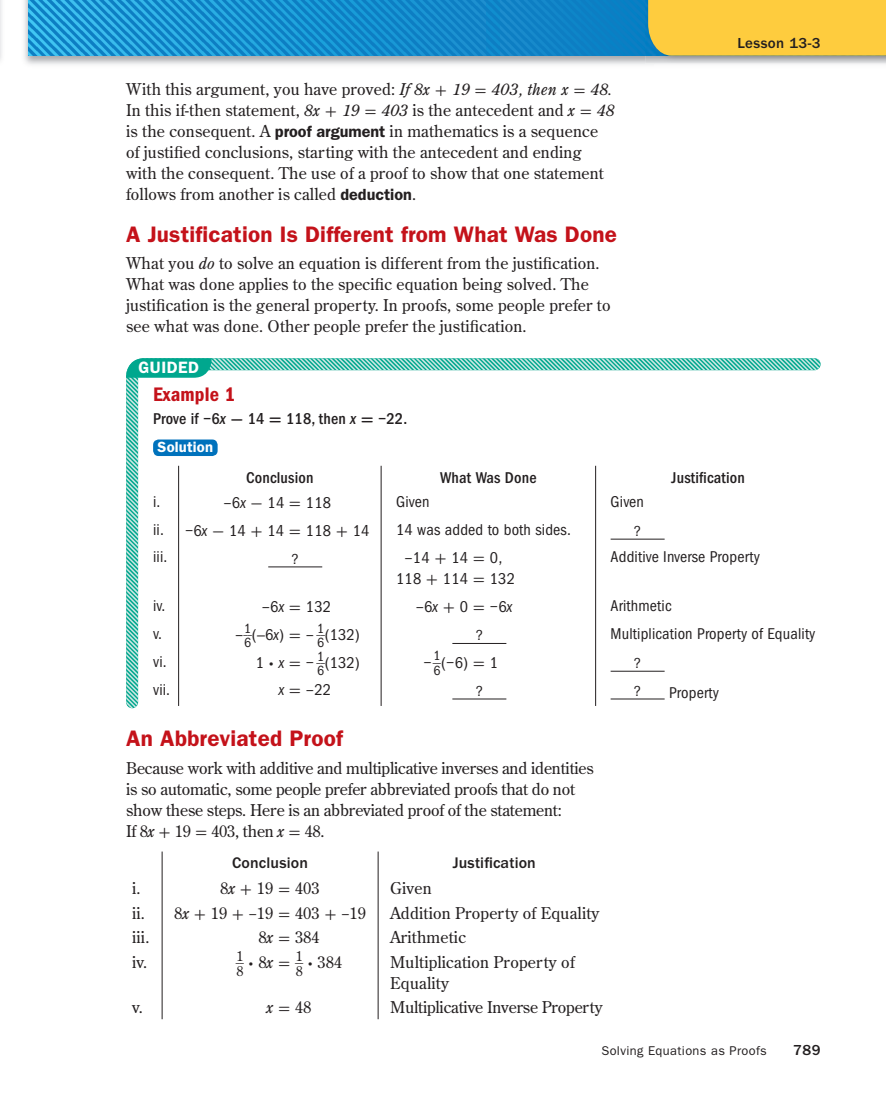
<style>
.page{position:relative;width:886px;height:1102px;background:#fff}
.page>*{position:absolute;margin:0;border:0;box-sizing:border-box;transform-origin:0 0}
.t1{font:600 22.5px "ITC Franklin Gothic Std";letter-spacing:.01em;color:#c4121a}
.t2{font:20.25px "ITC Franklin Gothic Std Dm Cd";letter-spacing:.01em;color:#c4121a}
.t3{font:600 16.5px "ITC Franklin Gothic Std";letter-spacing:.03em;color:#fff}
.t4{font:16.2px/21px "Century Old Style Std";letter-spacing:.01em;color:#231f20}
.t5{font:condensed 16.2px/21px "ITC Franklin Gothic Std";letter-spacing:.01em;color:#231f20;text-align:center}
.t6{font:16.2px/21px "Century Old Style Std";letter-spacing:-.01em;color:#231f20}
.t7{font:500 condensed 16.2px "ITC Franklin Gothic Std";letter-spacing:.01em;color:#231f20}
.t8{font:500 15.9px "ITC Franklin Gothic Std";letter-spacing:.01em;color:#231f20}
.t9{font:500 15px "ITC Franklin Gothic Std";letter-spacing:.025em;color:#231f20}
.t10{font:condensed 15px "ITC Franklin Gothic Std";color:#231f20}
.t11{font:600 14.85px "ITC Franklin Gothic Std";letter-spacing:.01em;color:#fff}
.t12{font:13.8px "Uni Math";color:#231f20;scale:.61 1}
.t13{font:13.8px/13.8px "Uni Math";color:#231f20;scale:.6 1}
.t14{font:condensed 13.8px "ITC Franklin Gothic Std";color:#231f20}
.t15{font:13.8px "Century Old Style Std";color:#231f20}
.t16{font:12.75px "ITC Franklin Gothic Std";letter-spacing:.03em;color:#231f20}
.s1{font-style:italic}
.s2{font-family:"Uni Math"}
.s3{font-family:"ITC Franklin Gothic Std";font-weight:600}
.s4{font-family:"Uni Math";font-weight:700;font-stretch:normal}
.s5{font-family:"Uni Math";font-stretch:normal}
.s6{font-family:"ITC Franklin Gothic Std";font-stretch:condensed;font-size:16.2px}
.s7{font-family:"ITC Franklin Gothic Std";font-stretch:condensed}
.s8{font-stretch:normal;font-size:15.75px}
.s9{font-family:"Century Old Style Std"}
</style>
<div class="page">
<img style="left:24px;top:0;width:630px;height:65px">
<img style="left:29px;top:0;width:616px;height:56px">
<img style="left:645px;top:0;width:241px;height:64px">
<svg style="left:162px;top:851px;width:1px;height:98px"></svg>
<svg style="left:378px;top:851px;width:1px;height:98px"></svg>
<hr style="left:162px;top:949px;width:1px;height:45px;background:#231f20">
<hr style="left:378px;top:949px;width:1px;height:45px;background:#231f20">
<svg style="left:162px;top:994px;width:1px;height:25px"></svg>
<svg style="left:378px;top:994px;width:1px;height:25px"></svg>
<img style="left:126px;top:358px;width:695px;height:350px">
<svg style="left:126px;top:358px;width:86px;height:19px;background:#13ad96"></svg>
<div style="left:648px;top:0;width:238px;height:56px;background:#fecc3e"></div>
<p class="t4" style="left:126px;top:80px;width:490px">With this argument, you have proved: <span class="s1">If 8x</span> <span class="s2">+</span> <span class="s1">19</span> <span class="s2">=</span> <span class="s1">403, then x</span> <span class="s2">=</span> <span class="s1">48.<br></span>In this if-then statement, <span class="s1">8x</span> <span class="s2">+</span> <span class="s1">19</span> <span class="s2">=</span> <span class="s1">403</span> is the antecedent and <span class="s1">x</span> <span class="s2">=</span> <span class="s1">48 </span>is the consequent. A <span class="s3">proof argument</span> in mathematics is a sequence of justified conclusions, starting with the antecedent and ending with the consequent. The use of a proof to show that one statement follows from another is called <span class="s3">deduction</span>.</p>
<p class="t1" style="left:126px;top:226px;width:492px">A Justification Is Different from What Was Done</p>
<p class="t4" style="left:126px;top:254px;width:486px">What you <span class="s1">do</span> to solve an equation is different from the justification.<br>What was done applies to the specific equation being solved. The justification is the general property. In proofs, some people prefer to see what was done. Other people prefer the justification.</p>
<p class="t3" style="left:139px;top:362px;width:62px">GUIDED</p>
<p class="t9" style="left:737px;top:38px;width:85px">Lesson 13-3</p>
<p class="t2" style="left:153px;top:387px;width:83px">Example 1</p>
<p class="t7" style="left:153px;top:412px;width:256px">Prove if −6<span class="s1">x</span> <span class="s4">-</span> 14 <span class="s4">=</span> 118, then <span class="s1">x</span> <span class="s4">=</span> −22.</p>
<p class="t11" style="left:158px;top:442px;width:57px">Solution</p>
<p class="t7" style="left:246px;top:471px;width:69px">Conclusion</p>
<p class="t7" style="left:440px;top:471px;width:98px">What Was Done</p>
<p class="t7" style="left:672px;top:471px;width:75px">Justification</p>
<p class="t5" style="left:153px;top:492px;width:9px">i.</p>
<p class="t5" style="left:223px;top:493px;width:109px">−6<span class="s1">x</span> <span class="s5">-</span> 14 <span class="s5">=</span> 118</p>
<p class="t5" style="left:396px;top:492px;width:35px">Given</p>
<p class="t5" style="left:611px;top:492px;width:35px">Given</p>
<p class="t5" style="left:153px;top:521px;width:218px">ii. −6<span class="s1">x</span> <span class="s5">-</span> 14 <span class="s5">+</span> 14 <span class="s5">=</span> 118 <span class="s5">+</span> 14</p>
<p class="t5" style="left:396px;top:520px;width:176px">14 was added to both sides.</p>
<p class="t10" style="left:634px;top:525px;width:9px">?</p>
<p class="t5" style="left:153px;top:547px;width:16px">iii.</p>
<p class="t10" style="left:292px;top:553px;width:9px">?</p>
<p class="t5" style="left:396px;top:548px;width:120px">−14 <span class="s5">+</span> 14 <span class="s5">=</span> 0,<br>118 <span class="s5">+</span> 114 <span class="s5">=</span> 132</p>
<p class="t5" style="left:611px;top:547px;width:151px">Additive Inverse Property</p>
<p class="t5" style="left:153px;top:596px;width:14px">iv.</p>
<p class="t5" style="left:262px;top:597px;width:71px">−6<span class="s1">x</span> <span class="s5">=</span> 132</p>
<p class="t5" style="left:416px;top:597px;width:98px">−6<span class="s1">x</span> <span class="s5">+</span> 0 <span class="s5">=</span> −6<span class="s1">x</span></p>
<p class="t5" style="left:611px;top:596px;width:63px">Arithmetic</p>
<p class="t5" style="left:153px;top:624px;width:10px">v.</p>
<p class="t12" style="left:235px;top:623px;width:29px"><span class="s6">−</span>__<span class="s7">1</span></p>
<p class="t5" style="left:244px;top:625px;width:82px"><sub>6</sub> (<span class="s8">–</span>6<span class="s1">x</span>) <span class="s5">=</span> − <sup>__</sup><sup>1</sup></p>
<p class="t5" style="left:317px;top:625px;width:44px"><sub>6</sub> (132)</p>
<p class="t10" style="left:476px;top:629px;width:9px">?</p>
<p class="t5" style="left:611px;top:624px;width:206px">Multiplication Property of Equality</p>
<p class="t5" style="left:153px;top:652px;width:15px">vi.</p>
<p class="t5" style="left:256px;top:653px;width:105px">1 <span class="s5">·</span> <span class="s1">x</span> <span class="s5">=</span> − <sup>__</sup><sup>1</sup>(132)</p>
<p class="t14" style="left:317px;top:666px;width:9px">6</p>
<p class="t12" style="left:423px;top:651px;width:31px"><span class="s6">−</span> _ _<span class="s7">1</span></p>
<p class="t5" style="left:433px;top:653px;width:66px"><sub>6</sub> (−6) <span class="s5">=</span> 1</p>
<p class="t10" style="left:634px;top:657px;width:9px">?</p>
<p class="t5" style="left:153px;top:679px;width:19px">vii.</p>
<p class="t5" style="left:279px;top:680px;width:54px"><span class="s1">x</span> <span class="s5">=</span> −22</p>
<p class="t10" style="left:476px;top:685px;width:9px">?</p>
<p class="t10" style="left:634px;top:685px;width:9px">?</p>
<p class="t5" style="left:669px;top:683px;width:52px">Property</p>
<p class="t1" style="left:126px;top:731px;width:218px">An Abbreviated Proof</p>
<p class="t6" style="left:126px;top:758px;width:469px">Because work with additive and multiplicative inverses and identities is so automatic, some people prefer abbreviated proofs that do not show these steps. Here is an abbreviated proof of the statement:<br>If 8<span class="s1">x</span> <span class="s2">+</span> 19 <span class="s2">=</span> 403, then <span class="s1">x</span> <span class="s2">=</span> 48.</p>
<p class="t8" style="left:232px;top:857px;width:77px">Conclusion</p>
<p class="t8" style="left:453px;top:857px;width:85px">Justification</p>
<p class="t4" style="left:132px;top:878px;width:10px">i.</p>
<p class="t4" style="left:220px;top:878px;width:101px">8<span class="s1">x</span> <span class="s2">+</span> 19 <span class="s2">=</span> 403</p>
<p class="t4" style="left:390px;top:878px;width:43px">Given</p>
<p class="t4" style="left:132px;top:903px;width:235px">ii. 8<span class="s1">x</span> <span class="s2">+</span> 19 <span class="s2">+</span> −19 <span class="s2">=</span> 403 <span class="s2">+</span> −19</p>
<p class="t4" style="left:390px;top:903px;width:211px">Addition Property of Equality</p>
<p class="t4" style="left:132px;top:927px;width:19px">iii.</p>
<p class="t4" style="left:258px;top:927px;width:63px">8<span class="s1">x</span> <span class="s2">=</span> 384</p>
<p class="t4" style="left:390px;top:927px;width:77px">Arithmetic</p>
<p class="t4" style="left:132px;top:952px;width:17px">iv.</p>
<p class="t13" style="left:236px;top:951px;width:15px">_ _<span class="s9">1<br>8</span></p>
<p class="t4" style="left:248px;top:952px;width:95px"><span class="s2">·</span> 8<span class="s1">x</span> <span class="s2">=</span> <sup>__</sup><sup>1</sup> <span class="s2">·</span> 384</p>
<p class="t15" style="left:296px;top:964px;width:8px">8</p>
<p class="t4" style="left:390px;top:952px;width:186px">Multiplication Property of<br>Equality</p>
<p class="t4" style="left:132px;top:997px;width:12px">v.</p>
<p class="t4" style="left:267px;top:997px;width:46px"><span class="s1">x</span> <span class="s2">=</span> 48</p>
<p class="t6" style="left:390px;top:997px;width:214px">Multiplicative Inverse Property</p>
<p class="t16" style="left:601px;top:1046px;width:167px">Solving Equations as Proofs</p>
<p class="t9" style="left:793px;top:1044px;width:29px">789</p>
</div>
